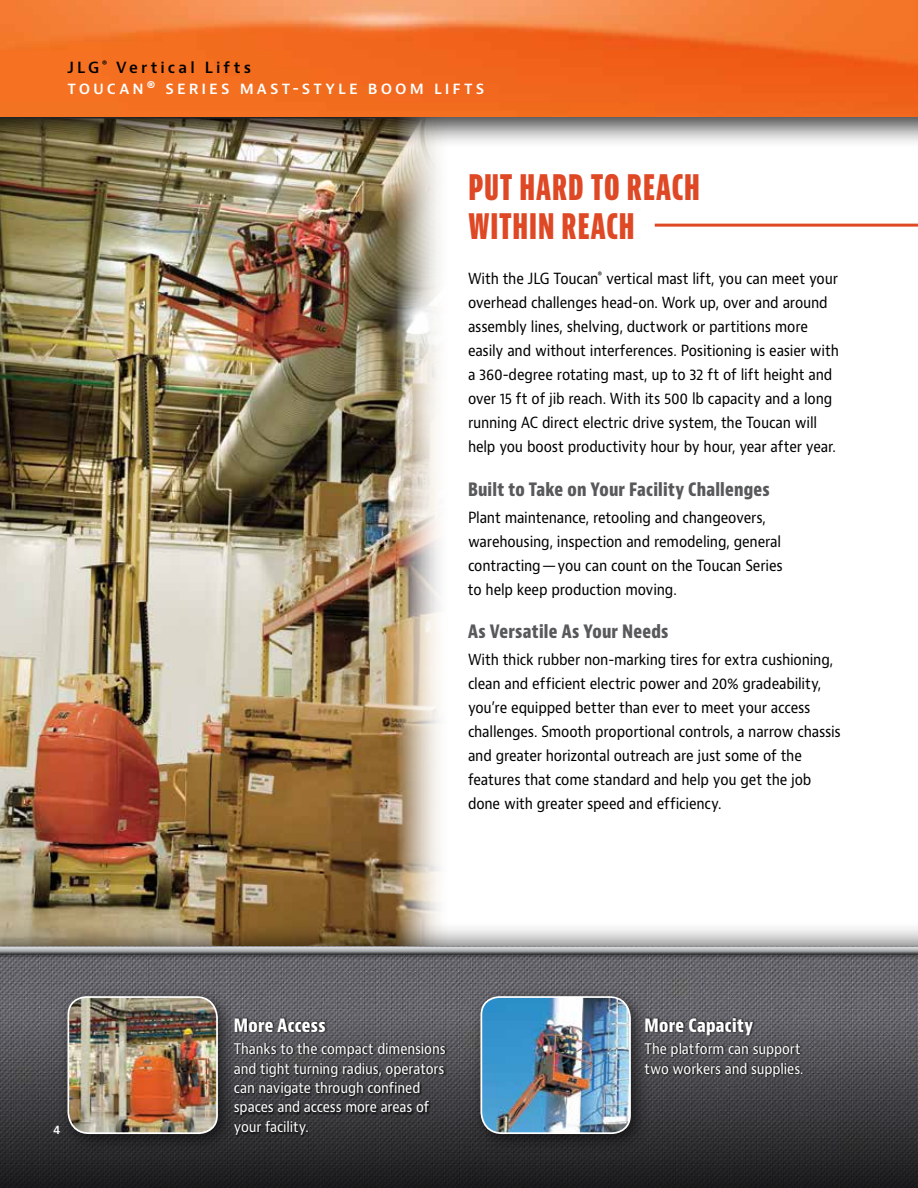
<style>
.page{position:relative;width:918px;height:1188px;background:#fff}
.page>*{position:absolute;margin:0;border:0;box-sizing:border-box;transform-origin:0 0}
.t1{font:800 extra-condensed 37.5px/39px "Bernino Sans";letter-spacing:.01em;color:#df4825}
.t2{font:800 condensed 18px "Bernino Sans";letter-spacing:.01em;color:#58595b;scale:.95 1}
.t3{font:800 condensed 18px "Bernino Sans";letter-spacing:.015em;color:#fff;scale:.95 1}
.t4{font:15px/24px "Bernino Sans";letter-spacing:-.015em;color:#000;scale:.9 1}
.t5{font:600 15px/21px "Bernino Sans";letter-spacing:.205em;color:#fff}
.t6{font:14.25px/19.5px "Bernino Sans";letter-spacing:-.01em;color:#fff;scale:.9 1}
.t7{font:600 12px "Bernino Sans";color:#fff}
.s1{color:#000}
</style>
<div class="page">
<img style="left:0;top:149px;width:440px;height:772px">
<div style="left:0;top:921px;width:918px;height:267px;background:#000;opacity:.75"></div>
<img style="left:0;top:959px;width:918px;height:37px">
<svg style="left:0;top:996px;width:918px;height:192px;background:#3a393d"></svg>
<div style="left:0;top:945px;width:918px;height:14px;background:#000;opacity:.45"></div>
<div style="left:0;top:941px;width:918px;height:14px;background:#fff;opacity:.75"></div>
<div style="left:0;top:944px;width:918px;height:11px;background:#000;opacity:.75"></div>
<div style="left:470px;top:986px;width:181px;height:168px;background:#000;opacity:.62"></div>
<img style="left:480px;top:995px;width:152px;height:140px">
<div style="left:57px;top:986px;width:181px;height:168px;background:#000;opacity:.62"></div>
<img style="left:67px;top:995px;width:152px;height:140px">
<svg style="left:233px;top:1017px;width:214px;height:120px;background:#404043"></svg>
<svg style="left:644px;top:1017px;width:161px;height:62px;background:#48474c"></svg>
<hr style="left:655px;top:224px;width:263px;height:3px;background:#df4825">
<div style="left:0;top:0;width:918px;height:149px;background:#000;opacity:.75"></div>
<img style="left:0;top:0;width:918px;height:117px">
<p class="t5" style="left:67px;top:57px;width:418px"><span class="s1">JLG</span> <sup>®</sup> <span class="s1">Vertical Lifts<br></span>TOUCAN® SERIES MAST-STYLE BOOM LIFTS</p>
<p class="t7" style="left:53px;top:1122px;width:9px">4</p>
<h1 class="t1" style="left:468px;top:168px;width:234px">PUT HARD TO REACH<br>WITHIN REACH</h1>
<p class="t4" style="left:468px;top:267px;width:414px">With the JLG Toucan<sup>®</sup> vertical mast lift, you can meet your overhead challenges head-on. Work up, over and around assembly lines, shelving, ductwork or partitions more easily and without interferences. Positioning is easier with a 360-degree rotating mast, up to 32 ft of lift height and over 15 ft of jib reach. With its 500 lb capacity and a long running AC direct electric drive system, the Toucan will help you boost productivity hour by hour, year after year.</p>
<p class="t2" style="left:468px;top:478px;width:319px">Built to Take on Your Facility Challenges</p>
<p class="t4" style="left:468px;top:505px;width:351px">Plant maintenance, retooling and changeovers, warehousing, inspection and remodeling, general contracting—you can count on the Toucan Series to help keep production moving.</p>
<p class="t2" style="left:468px;top:620px;width:213px">As Versatile As Your Needs</p>
<p class="t4" style="left:468px;top:648px;width:416px">With thick rubber non-marking tires for extra cushioning, clean and efficient electric power and 20% gradeability, you’re equipped better than ever to meet your access challenges. Smooth proportional controls, a narrow chassis and greater horizontal outreach are just some of the features that come standard and help you get the job done with greater speed and efficiency.</p>
<p class="t3" style="left:234px;top:1014px;width:98px">More Access</p>
<p class="t6" style="left:234px;top:1039px;width:237px">Thanks to the compact dimensions and tight turning radius, operators can navigate through confined spaces and access more areas of your facility.</p>
<p class="t3" style="left:645px;top:1014px;width:116px">More Capacity</p>
<p class="t6" style="left:645px;top:1039px;width:178px">The platform can support two workers and supplies.</p>
</div>
